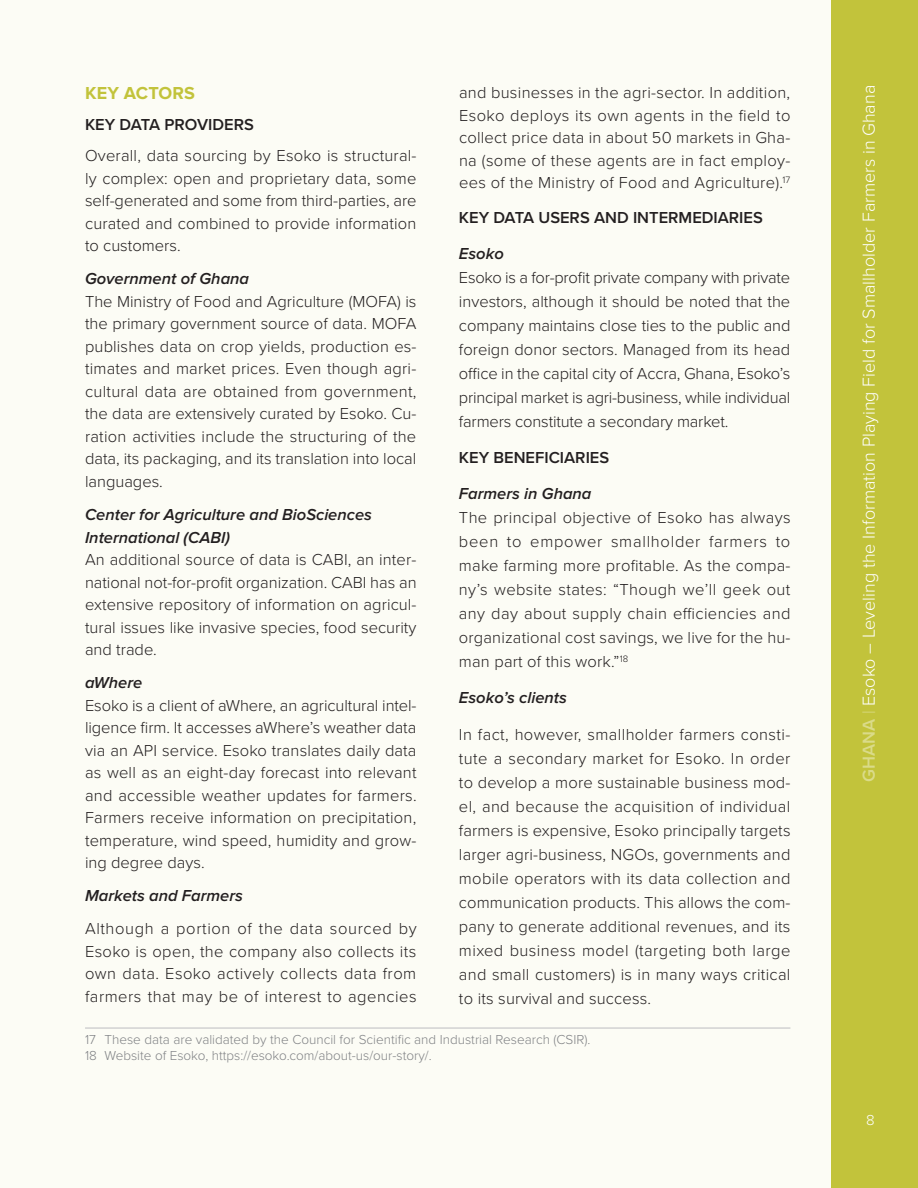
<style>
.page{position:relative;width:918px;height:1188px;background:#fff}
.page>*{position:absolute;margin:0;border:0;box-sizing:border-box;transform-origin:0 0}
.t1{font:300 18px "Proxima Nova";color:#fff}
.t2{font:700 18px "Proxima Nova";letter-spacing:.01em;color:#c2c33b}
.t3{font:300 16.5px/22.5px "Proxima Nova";letter-spacing:.01em;color:#231f20;text-align:justify}
.t4{font:italic 600 16.5px/22.5px "Proxima Nova";color:#231f20}
.t5{font:600 16.5px "Proxima Nova";color:#231f20}
.t6{font:300 15px "Proxima Nova";color:#fff}
.e-footnote-text{font:300 13.5px "Proxima Nova";color:#808285}
.s1{font-weight:600;color:#dadb89}
.s2{color:#dadb89}
</style>
<div class="page">
<div style="left:0;top:0;width:832px;height:1188px;background:#fcfcf5"></div>
<div style="left:832px;top:0;width:86px;height:1188px;background:#c2c33b"></div>
<hr style="left:85px;top:1028px;width:705px;height:1px;background:#bcbdc0">
<p class="t2" style="left:85px;top:83px;width:112px">KEY ACTORS</p>
<p class="t5" style="left:85px;top:115px;width:170px">KEY DATA PROVIDERS</p>
<p class="t3" style="left:85px;top:145px;width:333px">Overall, data sourcing by Esoko is structural&shy;ly complex: open and proprietary data, some self-generated and some from third-parties, are curated and combined to provide information to customers.</p>
<p class="t4" style="left:85px;top:268px;width:166px">Government of Ghana</p>
<p class="t3" style="left:85px;top:290px;width:333px">The Ministry of Food and Agriculture (MOFA) is the primary government source of data. MOFA publishes data on crop yields, production es&shy;timates and market prices. Even though agri&shy;cultural data are obtained from government, the data are extensively curated by Esoko. Cu&shy;ration activities include the structuring of the data, its packaging, and its translation into local languages.</p>
<p class="t4" style="left:85px;top:504px;width:289px">Center for Agriculture and BioSciences<br>International (CABI)</p>
<p class="t3" style="left:85px;top:549px;width:333px">An additional source of data is CABI, an inter&shy;national not-for-profit organization. CABI has an extensive repository of information on agricul&shy;tural issues like invasive species, food security and trade.</p>
<p class="t4" style="left:85px;top:672px;width:59px">aWhere</p>
<p class="t3" style="left:85px;top:694px;width:333px">Esoko is a client of aWhere, an agricultural intel&shy;ligence firm. It accesses aWhere’s weather data via an API service. Esoko translates daily data as well as an eight-day forecast into relevant and accessible weather updates for farmers.<br>Farmers receive information on precipitation, temperature, wind speed, humidity and grow&shy;ing degree days.</p>
<p class="t4" style="left:85px;top:885px;width:159px">Markets and Farmers</p>
<p class="t3" style="left:85px;top:918px;width:333px">Although a portion of the data sourced by Esoko is open, the company also collects its own data. Esoko actively collects data from farmers that may be of interest to agencies</p>
<p class="e-footnote-text" style="left:85px;top:1032px;width:507px">17 These data are validated by the Council for Scientific and Industrial Research (CSIR).</p>
<p class="e-footnote-text" style="left:85px;top:1048px;width:348px">18 Website of Esoko, https://esoko.com/about-us/our-story/.</p>
<p class="t3" style="left:459px;top:82px;width:333px">and businesses in the agri-sector. In addition, Esoko deploys its own agents in the field to collect price data in about 50 markets in Gha&shy;na (some of these agents are in fact employ&shy;ees of the Ministry of Food and Agriculture).<sup>17</sup></p>
<p class="t5" style="left:459px;top:207px;width:305px">KEY DATA USERS AND INTERMEDIARIES</p>
<p class="t4" style="left:459px;top:242px;width:46px">Esoko</p>
<p class="t3" style="left:459px;top:265px;width:333px;line-height:24px">Esoko is a for-profit private company with private investors, although it should be noted that the company maintains close ties to the public and foreign donor sectors. Managed from its head office in the capital city of Accra, Ghana, Esoko’s principal market is agri-business, while individual farmers constitute a secondary market.</p>
<p class="t5" style="left:459px;top:448px;width:152px">KEY BENEFICIARIES</p>
<p class="t4" style="left:459px;top:483px;width:134px">Farmers in Ghana</p>
<p class="t3" style="left:459px;top:506px;width:333px;line-height:24px">The principal objective of Esoko has always been to empower smallholder farmers to make farming more profitable. As the compa&shy;ny’s website states: “Though we’ll geek out any day about supply chain efficiencies and organizational cost savings, we live for the hu&shy;man part of this work.”<sup>18</sup></p>
<p class="t4" style="left:459px;top:687px;width:109px">Esoko’s clients</p>
<p class="t3" style="left:459px;top:723px;width:333px;line-height:24px">In fact, however, smallholder farmers consti&shy;tute a secondary market for Esoko. In order to develop a more sustainable business mod&shy;el, and because the acquisition of individual farmers is expensive, Esoko principally targets larger agri-business, NGOs, governments and mobile operators with its data collection and communication products. This allows the com&shy;pany to generate additional revenues, and its mixed business model (targeting both large and small customers) is in many ways critical to its survival and success.</p>
<p class="t1" style="left:858px;top:782px;width:699px;rotate:-90deg"><span class="s1">GHANA</span> <span class="s2">|</span> Esoko – Leveling the Information Playing Field for Smallholder Farmers in Ghana</p>
<p class="t6" style="left:866px;top:1111px;width:10px">8</p>
</div>
